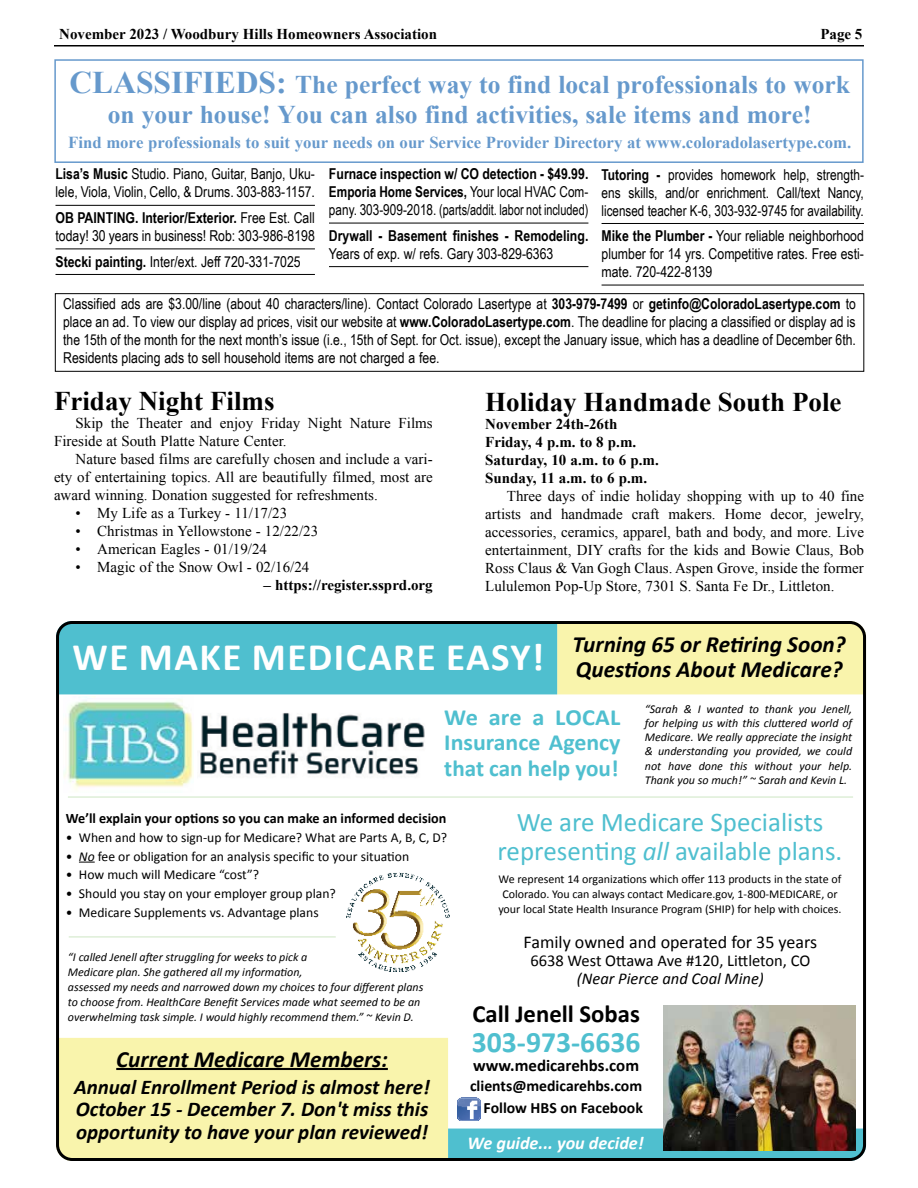
<style>
.page{position:relative;width:918px;height:1188px;background:#fff}
.page>*{position:absolute;margin:0;border:0;box-sizing:border-box;transform-origin:0 0}
.t1{font:700 39px "Calibri";letter-spacing:.04em;color:#fff}
.t2{font:700 29.7px "Calibri";color:#4fbfcf}
.t3{font:27px/28.5px "Calibri";color:#4fbfcf;text-align:center}
.t4{font:700 27px "Times New Roman";color:#000}
.t5{font:700 25.5px/30px "Times New Roman";color:#69c;text-align:center}
.t6{font:700 24.75px "Calibri";color:#000}
.t7{font:italic 700 23.25px/25.5px "Calibri";color:#000}
.t8{font:700 23.1px/25.5px "Calibri";color:#4fbfcf;text-align:justify;scale:1.05 1}
.t9{font:italic 700 21px/22.5px "Calibri";color:#000;text-align:justify}
.t10{font:italic 700 18.15px "Calibri";color:#fff}
.t11{font:18px "Calibri";color:#000}
.t12{font:700 16.95px "Calibri";color:#000}
.t13{font:700 16.65px "Times New Roman";color:#69c}
.t14{font:16.5px "Calibri";color:#000}
.t15{font:italic 16.5px "Calibri";color:#000}
.t16{font:700 15.75px/22.5px "Calibri";color:#000;text-align:right}
.t17{font:15px/18px "Arial Narrow";color:#000;text-align:justify}
.t18{font:15px/18px "Times New Roman";color:#000;text-align:justify}
.t19{font:700 15px/18px "Times New Roman";color:#000}
.t20{font:15px/18px "Arial Narrow";color:#000;text-align:justify;scale:.96 1}
.t21{font:700 15px "Arial Narrow";color:#000}
.t22{font:700 14.4px "Calibri";color:#000}
.t23{font:13.65px "Calibri";color:#000}
.t24{font:italic 12px/14.2px "Calibri";color:#000}
.t25{font:12px/15px "Calibri";color:#000;text-align:center}
.s1{font-size:31.5px}
.s2{font-weight:700}
.s3{font-style:italic}
</style>
<div class="page">
<hr style="left:54px;top:45px;width:810px;height:1px;background:#000">
<hr style="left:56px;top:205px;width:259px;height:1px;background:#000">
<hr style="left:56px;top:249px;width:259px;height:1px;background:#000">
<hr style="left:56px;top:274px;width:259px;height:1px;background:#000">
<hr style="left:329px;top:223px;width:259px;height:1px;background:#000">
<hr style="left:329px;top:266px;width:259px;height:1px;background:#000">
<hr style="left:602px;top:223px;width:262px;height:1px;background:#000">
<hr style="left:602px;top:285px;width:262px;height:1px;background:#000">
<div style="left:55px;top:293px;width:809px;height:79px;border:1px solid #000"></div>
<div style="left:54px;top:59px;width:810px;height:104px;border:2px solid #69c"></div>
<div style="left:60px;top:1038px;width:388px;height:119px;background:#f9f4ac"></div>
<div style="left:448px;top:1129px;width:418px;height:28px;background:#4fbfcf"></div>
<svg style="left:60px;top:625px;width:806px;height:69px;background:#8fd3c1"></svg>
<div style="left:56px;top:621px;width:810px;height:540px;border:3px solid #000;border-radius:15px"></div>
<img style="left:200px;top:713px;width:225px;height:62px">
<img style="left:663px;top:1005px;width:193px;height:145px">
<svg style="left:79px;top:862px;width:16px;height:1px"></svg>
<img style="left:64px;top:697px;width:130px;height:94px">
<hr style="left:68px;top:796px;width:785px;height:2px;background:#d3e9ca">
<hr style="left:69px;top:936px;width:267px;height:1px;background:#d3e9ca">
<img style="left:347px;top:872px;width:103px;height:100px">
<img style="left:458px;top:1097px;width:23px;height:23px">
<hr style="left:116px;top:1068px;width:272px;height:2px;background:#000">
<p class="t19" style="left:59px;top:24px;width:379px">November 2023 / Woodbury Hills Homeowners Association</p>
<p class="t19" style="left:820px;top:24px;width:44px">Page 5</p>
<h3 class="t5" style="left:70px;top:69px;width:782px"><span class="s1">CLASSIFIEDS:</span> The perfect way to find local professionals to work on your house! You can also find activities, sale items and more!</h3>
<p class="t13" style="left:68px;top:131px;width:785px">Find more professionals to suit your needs on our Service Provider Directory at www.coloradolasertype.com.</p>
<p class="t20" style="left:329px;top:164px;width:272px"><span class="s2">Furnace inspection w/ CO detection - $49.99.<br>Emporia Home Services,</span> Your local HVAC Com&shy;pany. 303-909-2018. (parts/addit. labor not included)</p>
<p class="t21" style="left:329px;top:224px;width:261px">Drywall - Basement finishes - Remodeling.</p>
<p class="t17" style="left:329px;top:244px;width:226px">Years of exp. w/ refs. Gary 303-829-6363</p>
<p class="t17" style="left:56px;top:165px;width:261px"><span class="s2">Lisa’s Music</span> Studio. Piano, Guitar, Banjo, Uku&shy;lele, Viola, Violin, Cello, &amp; Drums. 303-883-1157.</p>
<p class="t17" style="left:56px;top:208px;width:261px"><span class="s2">OB PAINTING. Interior/Exterior.</span> Free Est. Call today! 30 years in business! Rob: 303-986-8198</p>
<p class="t17" style="left:56px;top:252px;width:247px"><span class="s2">Stecki painting.</span> Inter/ext. Jeff 720-331-7025</p>
<p class="t17" style="left:602px;top:165px;width:264px"><span class="s2">Tutoring -</span> provides homework help, strength&shy;ens skills, and/or enrichment. Call/text Nancy, licensed teacher K-6, 303-932-9745 for availability.</p>
<p class="t17" style="left:602px;top:226px;width:264px"><span class="s2">Mike the Plumber -</span> Your reliable neighborhood plumber for 14 yrs. Competitive rates. Free esti&shy;mate. 720-422-8139</p>
<p class="t17" style="left:63px;top:295px;width:794px">Classified ads are $3.00/line (about 40 characters/line). Contact Colorado Lasertype at <span class="s2">303-979-7499</span> or <span class="s2">getinfo@ColoradoLasertype.com</span> to place an ad. To view our display ad prices, visit our website at <span class="s2">www.ColoradoLasertype.com</span>. The deadline for placing a classified or display ad is the 15th of the month for the next month’s issue (i.e., 15th of Sept. for Oct. issue), except the January issue, which has a deadline of December 6th.<br>Residents placing ads to sell household items are not charged a fee.</p>
<h3 class="t4" style="left:54px;top:382px;width:222px">Friday Night Films</h3>
<p class="t18" style="left:54px;top:414px;width:380px;text-indent:22px">Skip the Theater and enjoy Friday Night Nature Films<br>Fireside at South Platte Nature Center.</p>
<p class="t18" style="left:54px;top:450px;width:380px;text-indent:22px">Nature based films are carefully chosen and include a vari&shy;ety of entertaining topics. All are beautifully filmed, most are award winning. Donation suggested for refreshments.</p>
<p class="t18" style="left:76px;top:504px;width:213px">• My Life as a Turkey - 11/17/23</p>
<p class="t18" style="left:76px;top:522px;width:244px">• Christmas in Yellowstone - 12/22/23</p>
<p class="t18" style="left:76px;top:540px;width:193px">• American Eagles - 01/19/24</p>
<p class="t18" style="left:76px;top:558px;width:235px">• Magic of the Snow Owl - 02/16/24</p>
<p class="t19" style="left:264px;top:575px;width:171px">– https://register.ssprd.org</p>
<h3 class="t4" style="left:485px;top:383px;width:358px">Holiday Handmade South Pole</h3>
<p class="t19" style="left:485px;top:414px;width:175px">November 24th-26th<br>Friday, 4 p.m. to 8 p.m.<br>Saturday, 10 a.m. to 6 p.m.<br>Sunday, 11 a.m. to 6 p.m.</p>
<p class="t18" style="left:485px;top:487px;width:380px;text-indent:22px">Three days of indie holiday shopping with up to 40 fine artists and handmade craft makers. Home decor, jewelry, accessories, ceramics, apparel, bath and body, and more. Live entertainment, DIY crafts for the kids and Bowie Claus, Bob Ross Claus &amp; Van Gogh Claus. Aspen Grove, inside the former Lululemon Pop-Up Store, 7301 S. Santa Fe Dr., Littleton.</p>
<h1 class="t1" style="left:73px;top:632px;width:473px">WE MAKE MEDICARE EASY!</h1>
<h3 class="t7" style="left:573px;top:632px;width:275px">Turning 65 or Retiring Soon?<br>Questions About Medicare?</h3>
<h3 class="t8" style="left:444px;top:704px;width:169px">We are a LOCAL Insurance Agency that can help you!</h3>
<p class="t24" style="left:645px;top:701px;width:209px;text-align:justify">“Sarah &amp; I wanted to thank you Jenell, for helping us with this cluttered world of Medicare. We really appreciate the insight &amp; understanding you provided, we could not have done this without your help.<br>Thank you so much!” ~ Sarah and Kevin L.</p>
<p class="t22" style="left:66px;top:809px;width:382px">We’ll explain your options so you can make an informed decision</p>
<p class="t23" style="left:66px;top:829px;width:383px">• When and how to sign-up for Medicare? What are Parts A, B, C, D?</p>
<p class="t23" style="left:66px;top:847px;width:345px">• <span class="s3">No</span> fee or obligation for an analysis specific to your situation</p>
<p class="t23" style="left:66px;top:866px;width:195px">• How much will Medicare “cost”?</p>
<p class="t23" style="left:66px;top:885px;width:271px">• Should you stay on your employer group plan?</p>
<p class="t23" style="left:66px;top:904px;width:254px">• Medicare Supplements vs. Advantage plans</p>
<p class="t24" style="left:68px;top:949px;width:357px;line-height:15px">“I called Jenell after struggling for weeks to pick a<br>Medicare plan. She gathered all my information,<br>assessed my needs and narrowed down my choices to four different plans to choose from. HealthCare Benefit Services made what seemed to be an overwhelming task simple. I would highly recommend them.” ~ Kevin D.</p>
<h3 class="t7" style="left:116px;top:1047px;width:273px">Current Medicare Members:</h3>
<h3 class="t9" style="left:74px;top:1076px;width:358px">Annual Enrollment Period is almost here!<br>October 15 - December 7. Don't miss this opportunity to have your plan reviewed!</h3>
<h3 class="t3" style="left:498px;top:808px;width:346px">We are Medicare Specialists representing <span class="s3">all</span> available plans.</h3>
<p class="t25" style="left:498px;top:872px;width:345px">We represent 14 organizations which offer 113 products in the state of<br>Colorado. You can always contact Medicare.gov, 1-800-MEDICARE, or your local State Health Insurance Program (SHIP) for help with choices.</p>
<p class="t11" style="left:524px;top:931px;width:295px">Family owned and operated for 35 years</p>
<p class="t14" style="left:530px;top:950px;width:282px">6638 West Ottawa Ave #120, Littleton, CO</p>
<p class="t15" style="left:577px;top:967px;width:189px">(Near Pierce and Coal Mine)</p>
<h3 class="t6" style="left:472px;top:998px;width:169px">Call Jenell Sobas</h3>
<h2 class="t2" style="left:472px;top:1023px;width:170px">303-973-6636</h2>
<p class="t12" style="left:473px;top:1055px;width:167px">www.medicarehbs.com</p>
<p class="t16" style="left:470px;top:1074px;width:174px">clients@medicarehbs.com<br>Follow HBS on Facebook</p>
<p class="t10" style="left:468px;top:1131px;width:178px">We guide... you decide!</p>
</div>
